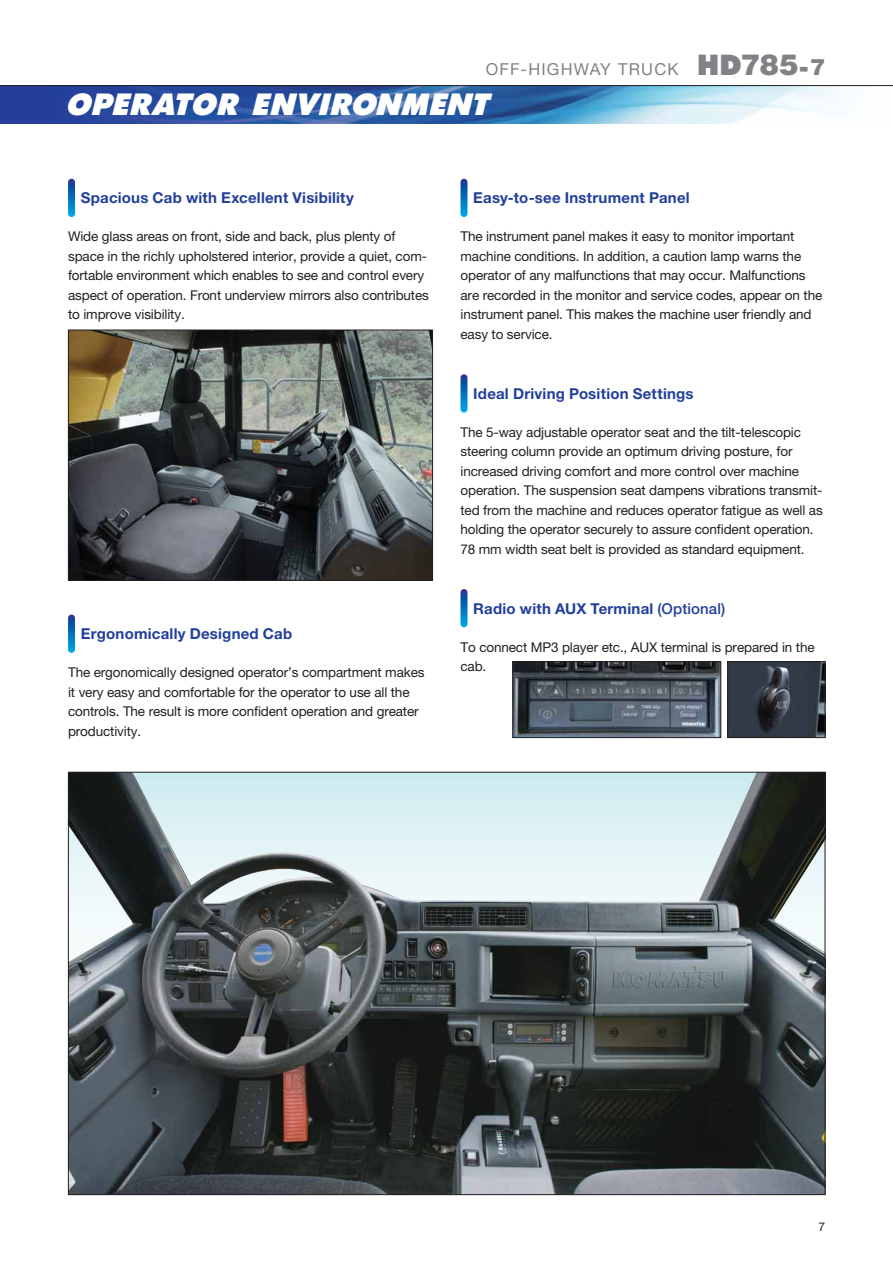
<style>
.page{position:relative;width:893px;height:1263px;background:#fff}
.page>*{position:absolute;margin:0;border:0;box-sizing:border-box;transform-origin:0 0}
.t1{font:italic 28.5px "Komatsu VI";letter-spacing:-.045em;color:#fff}
.t2{font:16.5px "Helvetica Neue LT Pro";letter-spacing:.075em;color:#808285}
.t3{font:700 15px "Helvetica Neue LT Pro";letter-spacing:.015em;color:#223f9a}
.t4{font:13.5px/19.5px "Helvetica Neue LT Pro";letter-spacing:-.01em;color:#231f20}
.t5{font:12px "Helvetica Neue LT Pro";color:#231f20}
.s1{font-family:"Komatsu VI";font-size:27px}
.s2{font-family:"Komatsu VI";font-size:21px}
.s3{font-weight:500}
</style>
<div class="page">
<img style="left:0;top:86px;width:892px;height:37px">
<hr style="left:0;top:85px;width:892px;height:1px;background:#231f20">
<svg style="left:68px;top:179px;width:7px;height:38px"></svg>
<svg style="left:68px;top:615px;width:7px;height:38px"></svg>
<svg style="left:460px;top:179px;width:7px;height:38px"></svg>
<svg style="left:460px;top:374px;width:7px;height:39px"></svg>
<img style="left:70px;top:332px;width:361px;height:247px">
<div style="left:68px;top:330px;width:365px;height:251px;border:1px solid #231f20"></div>
<img style="left:70px;top:774px;width:753px;height:419px">
<img style="left:514px;top:663px;width:205px;height:73px">
<div style="left:512px;top:661px;width:209px;height:77px;border:1px solid #231f20"></div>
<img style="left:729px;top:663px;width:94px;height:73px">
<div style="left:727px;top:661px;width:98px;height:77px;border:1px solid #231f20"></div>
<svg style="left:460px;top:589px;width:7px;height:38px"></svg>
<p class="t2" style="left:486px;top:63px;width:341px">OFF-HIGHWAY TRUCK <span class="s1">HD785</span><span class="s2">-7</span></p>
<h1 class="t1" style="left:68px;top:94px;width:426px">OPERATOR ENVIRONMENT</h1>
<p class="t3" style="left:81px;top:193px;width:275px">Spacious Cab with Excellent Visibility</p>
<p class="t4" style="left:68px;top:228px;width:362px">Wide glass areas on front, side and back, plus plenty of space in the richly upholstered interior, provide a quiet, com&shy;fortable environment which enables to see and control every aspect of operation. Front underview mirrors also contributes to improve visibility.</p>
<p class="t3" style="left:81px;top:628px;width:213px">Ergonomically Designed Cab</p>
<p class="t4" style="left:68px;top:664px;width:358px">The ergonomically designed operator’s compartment makes it very easy and comfortable for the operator to use all the controls. The result is more confident operation and greater productivity.</p>
<p class="t3" style="left:473px;top:193px;width:218px">Easy-to-see Instrument Panel</p>
<p class="t4" style="left:460px;top:228px;width:363px">The instrument panel makes it easy to monitor important machine conditions. In addition, a caution lamp warns the operator of any malfunctions that may occur. Malfunctions are recorded in the monitor and service codes, appear on the instrument panel. This makes the machine user friendly and easy to service.</p>
<p class="t3" style="left:473px;top:388px;width:222px">Ideal Driving Position Settings</p>
<p class="t4" style="left:460px;top:424px;width:364px">The 5-way adjustable operator seat and the tilt-telescopic steering column provide an optimum driving posture, for increased driving comfort and more control over machine operation. The suspension seat dampens vibrations transmit&shy;ted from the machine and reduces operator fatigue as well as holding the operator securely to assure confident operation.<br>78 mm width seat belt is provided as standard equipment.</p>
<p class="t3" style="left:473px;top:603px;width:254px">Radio with AUX Terminal <span class="s3">(Optional)</span></p>
<p class="t4" style="left:460px;top:639px;width:355px">To connect MP3 player etc., AUX terminal is prepared in the cab.</p>
<p class="t5" style="left:818px;top:1222px;width:8px">7</p>
</div>
